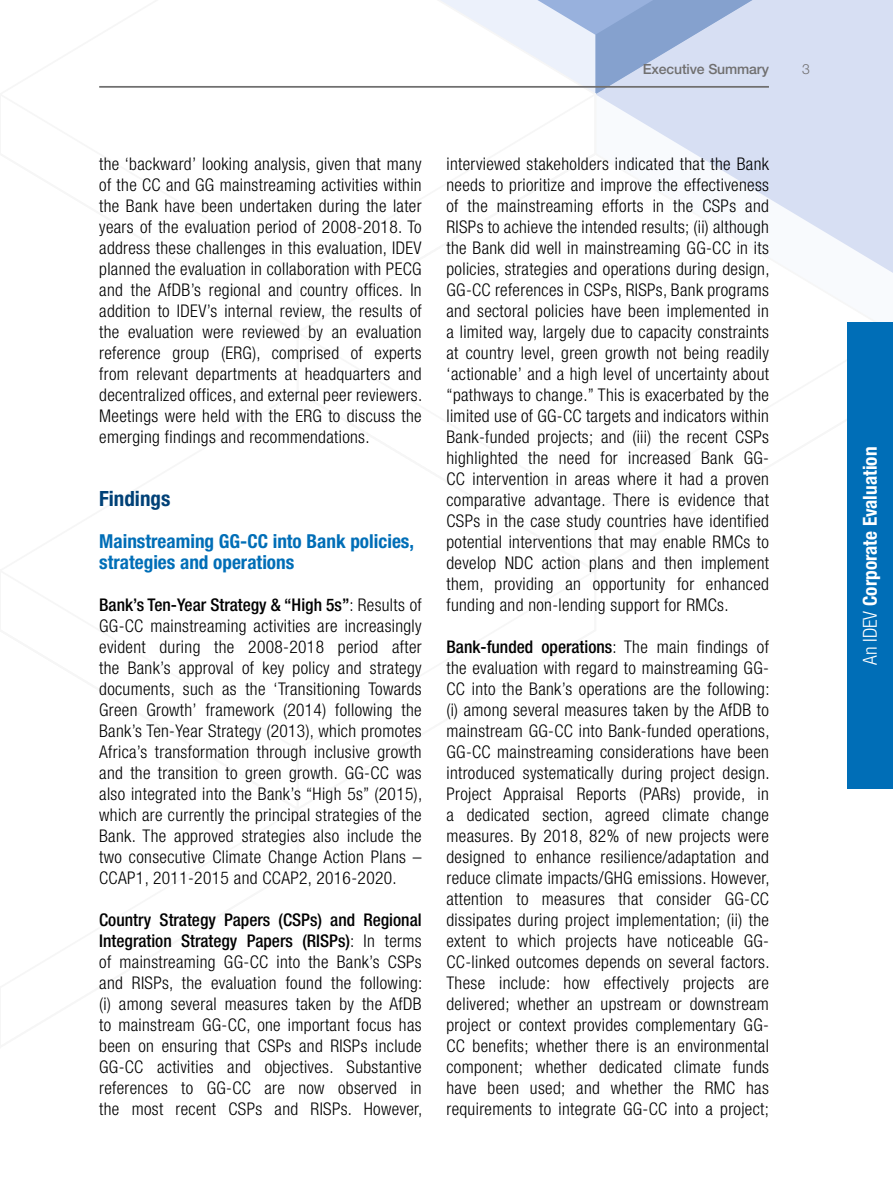
<style>
.page{position:relative;width:893px;height:1191px;background:#fff}
.page>*{position:absolute;margin:0;border:0;box-sizing:border-box;transform-origin:0 0}
.t1{font:700 condensed 21px "Helvetica Neue LT Std";color:#004177}
.t2{font:700 condensed 19.25px/21px "Helvetica Neue LT Std";color:#006eb7}
.t3{font:700 condensed 19.25px "Helvetica Neue LT Std";color:#fff}
.t4{font:300 condensed 17.5px/21px "Helvetica Neue LT Std";letter-spacing:.02em;color:#000;text-align:justify}
.t5{font:500 14px "Helvetica Neue LT Std";letter-spacing:-.01em;color:#706f6f}
.t6{font:300 14px "Helvetica Neue LT Std";color:#706f6f}
.s1{font-weight:500}
.s2{font-weight:300}
</style>
<div class="page">
<div style="left:773px;top:0;width:120px;height:94px;background:#d7dff3"></div>
<svg style="left:598px;top:94px;width:295px;height:58px;fill:#d7dff3"></svg>
<svg style="left:597px;top:0;width:176px;height:94px;background:#b2c3e3"></svg>
<svg style="left:692px;top:152px;width:201px;height:121px"></svg>
<svg style="left:440px;top:0;width:157px;height:91px"></svg>
<hr style="left:99px;top:86px;width:670px;height:2px;background:#706f6f">
<div style="left:847px;top:322px;width:46px;height:467px;background:#006eb7"></div>
<p class="t5" style="left:643px;top:61px;width:128px">Executive Summary</p>
<p class="t6" style="left:802px;top:61px;width:9px">3</p>
<p class="t4" style="left:99px;top:153px;width:325px">the ‘backward’ looking analysis, given that many of the CC and GG mainstreaming activities within the Bank have been undertaken during the later years of the evaluation period of 2008-2018. To address these challenges in this evaluation, IDEV planned the evaluation in collaboration with PECG and the AfDB’s regional and country offices. In addition to IDEV’s internal review, the results of the evaluation were reviewed by an evaluation reference group (ERG), comprised of experts from relevant departments at headquarters and decentralized offices, and external peer reviewers.<br>Meetings were held with the ERG to discuss the emerging findings and recommendations.</p>
<p class="t1" style="left:99px;top:486px;width:73px">Findings</p>
<p class="t2" style="left:99px;top:530px;width:316px">Mainstreaming GG-CC into Bank policies, strategies and operations</p>
<p class="t4" style="left:99px;top:594px;width:325px"><span class="s1">Bank’s Ten-Year Strategy &amp; “High 5s”</span>: Results of GG-CC mainstreaming activities are increasingly evident during the 2008-2018 period after the Bank’s approval of key policy and strategy documents, such as the ‘Transitioning Towards Green Growth’ framework (2014) following the Bank’s Ten-Year Strategy (2013), which promotes Africa’s transformation through inclusive growth and the transition to green growth. GG-CC was also integrated into the Bank’s “High 5s” (2015), which are currently the principal strategies of the Bank. The approved strategies also include the two consecutive Climate Change Action Plans – CCAP1, 2011-2015 and CCAP2, 2016-2020.</p>
<p class="t4" style="left:99px;top:909px;width:325px"><span class="s1">Country Strategy Papers (CSPs) and Regional Integration Strategy Papers (RISPs)</span>: In terms of mainstreaming GG-CC into the Bank’s CSPs and RISPs, the evaluation found the following: (i) among several measures taken by the AfDB to mainstream GG-CC, one important focus has been on ensuring that CSPs and RISPs include GG-CC activities and objectives. Substantive references to GG-CC are now observed in the most recent CSPs and RISPs. However,</p>
<p class="t4" style="left:446px;top:153px;width:325px">interviewed stakeholders indicated that the Bank needs to prioritize and improve the effectiveness of the mainstreaming efforts in the CSPs and RISPs to achieve the intended results; (ii) although the Bank did well in mainstreaming GG-CC in its policies, strategies and operations during design, GG-CC references in CSPs, RISPs, Bank programs and sectoral policies have been implemented in a limited way, largely due to capacity constraints at country level, green growth not being readily ‘actionable’ and a high level of uncertainty about “pathways to change.” This is exacerbated by the limited use of GG-CC targets and indicators within Bank-funded projects; and (iii) the recent CSPs highlighted the need for increased Bank GG-CC intervention in areas where it had a proven comparative advantage. There is evidence that CSPs in the case study countries have identified potential interventions that may enable RMCs to develop NDC action plans and then implement them, providing an opportunity for enhanced funding and non-lending support for RMCs.</p>
<p class="t4" style="left:446px;top:636px;width:325px"><span class="s1">Bank-funded operations</span>: The main findings of the evaluation with regard to mainstreaming GG-CC into the Bank’s operations are the following: (i) among several measures taken by the AfDB to mainstream GG-CC into Bank-funded operations, GG-CC mainstreaming considerations have been introduced systematically during project design.<br>Project Appraisal Reports (PARs) provide, in a dedicated section, agreed climate change measures. By 2018, 82% of new projects were designed to enhance resilience/adaptation and reduce climate impacts/GHG emissions. However, attention to measures that consider GG-CC dissipates during project implementation; (ii) the extent to which projects have noticeable GG-CC-linked outcomes depends on several factors.<br>These include: how effectively projects are delivered; whether an upstream or downstream project or context provides complementary GG-CC benefits; whether there is an environmental component; whether dedicated climate funds have been used; and whether the RMC has requirements to integrate GG-CC into a project;</p>
<p class="t3" style="left:858px;top:665px;width:219px;rotate:-90deg"><span class="s2">An IDEV</span> Corporate Evaluation</p>
</div>
